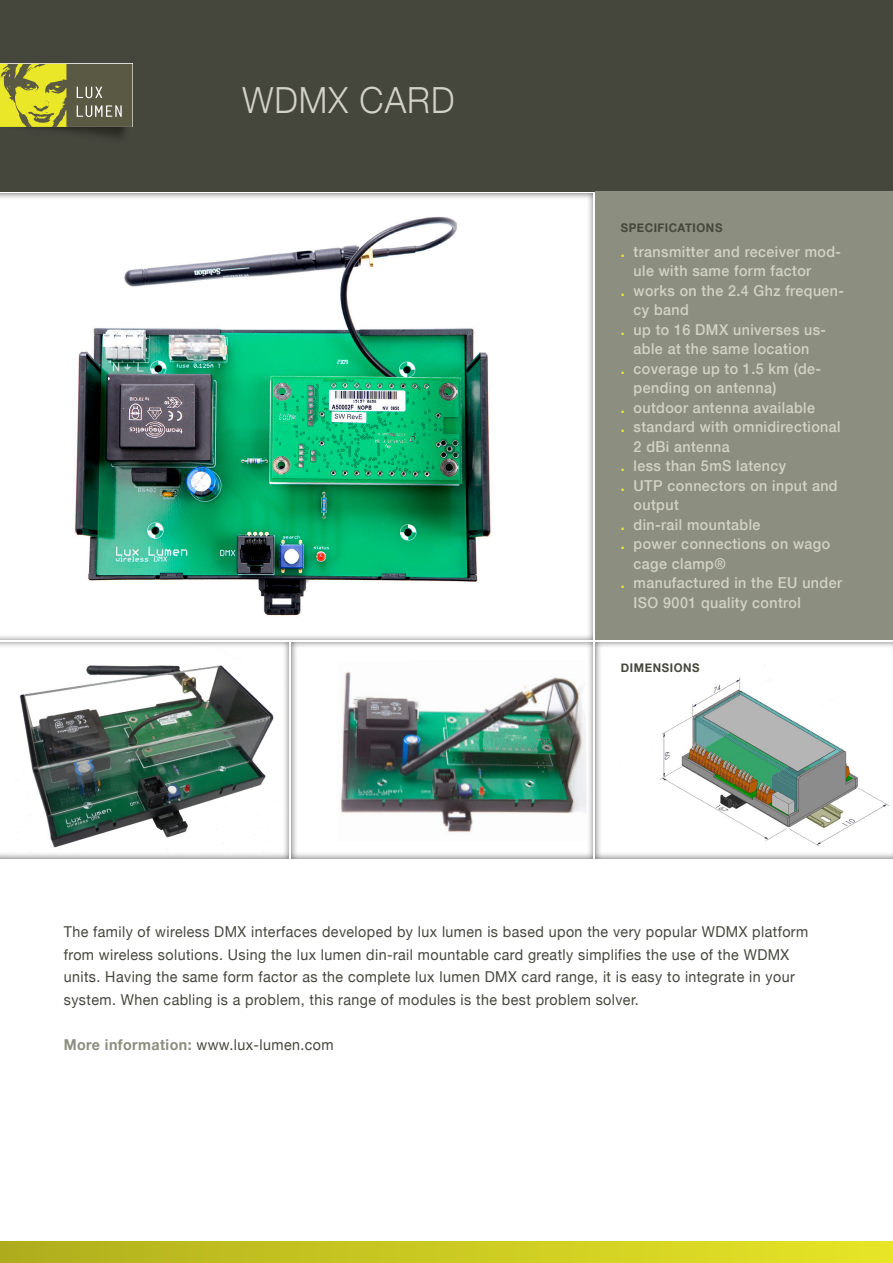
<style>
.page{position:relative;width:893px;height:1263px;background:#fff}
.page>*{position:absolute;margin:0;border:0;box-sizing:border-box;transform-origin:0 0}
.t1{font:300 36px "Helvetica Neue";letter-spacing:.03em;color:#d3d2c6;scale:.95 1}
.Specs{font:500 15px/19.5px "Helvetica Neue";letter-spacing:.03em;color:#d3d2c6;scale:.95 1}
.t2{font:15px/22.5px "Helvetica Neue";letter-spacing:.03em;color:#45463c;scale:.95 1}
.t3{font:700 12px "Helvetica Neue";letter-spacing:.05em;color:#45463c;scale:.95 1}
.s1{font-weight:700;color:#e9e727}
.s2{font-weight:700;color:#8c8e80}
</style>
<div class="page">
<div style="left:0;top:1242px;width:893px;height:21px;background:linear-gradient(to right,#b0ae1d,#e7e526)"></div>
<div style="left:0;top:0;width:893px;height:191px;background:#45463c"></div>
<div style="left:0;top:193px;width:594px;height:448px;background:#231f20;opacity:.75"></div>
<div style="left:0;top:641px;width:290px;height:218px;background:#231f20;opacity:.75"></div>
<div style="left:289px;top:641px;width:304px;height:217px;background:#231f20;opacity:.75"></div>
<div style="left:593px;top:641px;width:300px;height:217px;background:#231f20;opacity:.75"></div>
<div style="left:595px;top:191px;width:298px;height:449px;background:#8c8e80"></div>
<svg style="left:0;top:64px;width:132px;height:63px;background:#918f3f"></svg>
<p class="t1" style="left:242px;top:71px;width:225px">WDMX CARD</p>
<p class="t3" style="left:621px;top:217px;width:108px">SPECIFICATIONS</p>
<p class="Specs" style="left:634px;top:241px;width:220px;text-indent:-13px"><span class="s1">.</span> transmitter and receiver mod&shy;ule with same form factor</p>
<p class="Specs" style="left:634px;top:280px;width:223px;text-indent:-13px"><span class="s1">.</span> works on the 2.4 Ghz frequen&shy;cy band</p>
<p class="Specs" style="left:621px;top:319px;width:218px;text-align:center"><span class="s1">.</span> up to 16 DMX universes us&shy;able at the same location</p>
<p class="Specs" style="left:634px;top:358px;width:199px;text-indent:-13px"><span class="s1">.</span> coverage up to 1.5 km (de&shy;pending on antenna)</p>
<p class="Specs" style="left:621px;top:397px;width:206px"><span class="s1">.</span> outdoor antenna available</p>
<p class="Specs" style="left:634px;top:416px;width:219px;text-indent:-13px"><span class="s1">.</span> standard with omnidirectional<br>2 dBi antenna</p>
<p class="Specs" style="left:621px;top:455px;width:176px"><span class="s1">.</span> less than 5mS latency</p>
<p class="Specs" style="left:634px;top:475px;width:216px;text-indent:-13px"><span class="s1">.</span> UTP connectors on input and output</p>
<p class="Specs" style="left:621px;top:514px;width:148px"><span class="s1">.</span> din-rail mountable</p>
<p class="Specs" style="left:634px;top:533px;width:209px;text-indent:-13px"><span class="s1">.</span> power connections on wago cage clamp®</p>
<p class="Specs" style="left:634px;top:572px;width:221px;text-indent:-13px"><span class="s1">.</span> manufactured in the EU under<br>ISO 9001 quality control</p>
<p class="t3" style="left:621px;top:657px;width:84px">DIMENSIONS</p>
<p class="t2" style="left:64px;top:919px;width:785px">The family of wireless DMX interfaces developed by lux lumen is based upon the very popular WDMX platform from wireless solutions. Using the lux lumen din-rail mountable card greatly simplifies the use of the WDMX units. Having the same form factor as the complete lux lumen DMX card range, it is easy to integrate in your system. When cabling is a problem, this range of modules is the best problem solver.</p>
<p class="t2" style="left:64px;top:1032px;width:286px"><span class="s2">More information:</span> www.lux-lumen.com</p>
</div>
